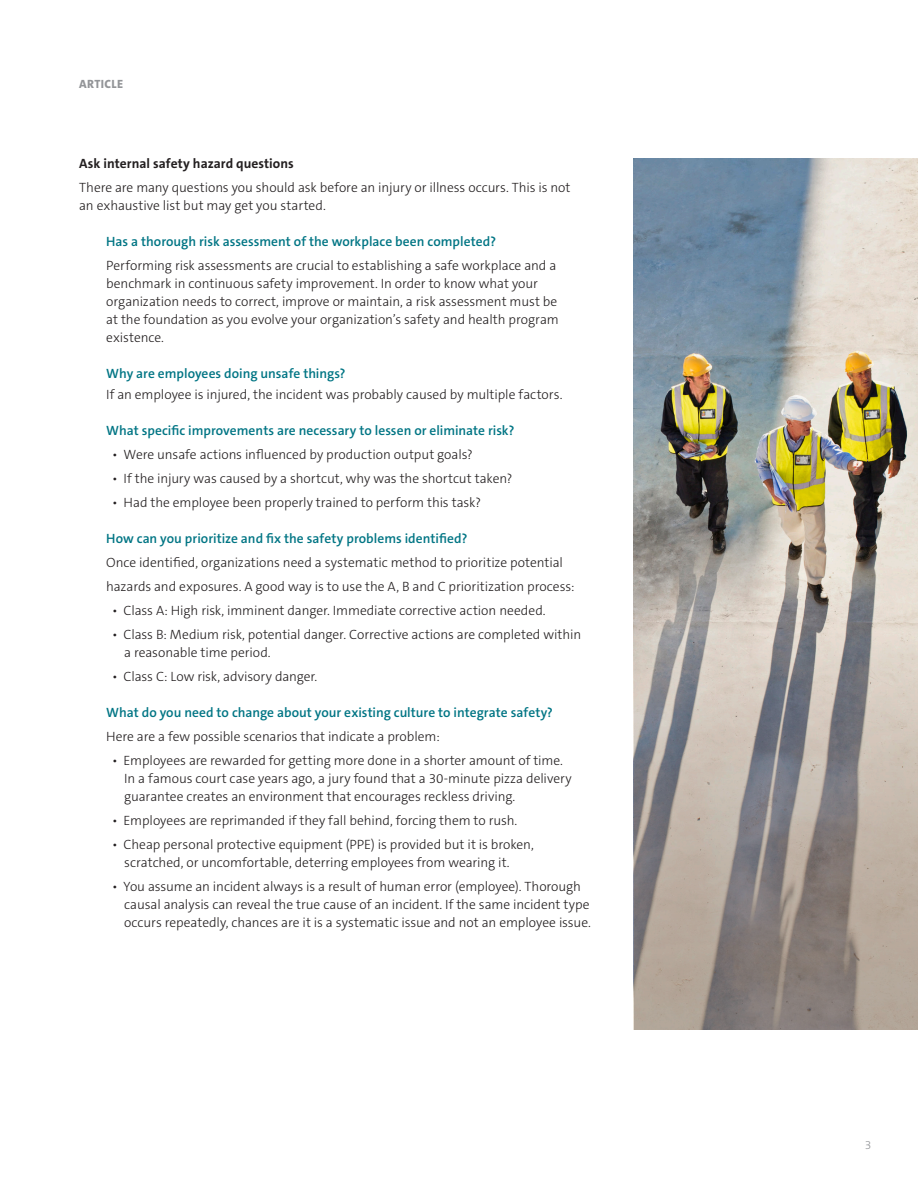
<style>
.page{position:relative;width:918px;height:1188px;background:#fff}
.page>*{position:absolute;margin:0;border:0;box-sizing:border-box;transform-origin:0 0}
.Body_Copy{font:300 13.5px/18px "The Sans C5";letter-spacing:-.005em;color:#231f20}
.Body_Copy-2{font:600 13.5px "The Sans C5";color:#007584}
.Body_Copy-3{font:700 13.5px "The Sans C5";letter-spacing:.005em;color:#231f20}
.Upper_Corner_Catagor{font:800 12px "The Sans C5";letter-spacing:.03em;color:#939598}
.Page_Numbers{font:300 12px "The Sans C5";color:#939598}
</style>
<div class="page">
<img style="left:634px;top:158px;width:284px;height:476px">
<svg style="left:634px;top:634px;width:284px;height:396px;background:#a39b96"></svg>
<p class="Upper_Corner_Catagor" style="left:79px;top:77px;width:46px">ARTICLE</p>
<p class="Body_Copy-3" style="left:79px;top:155px;width:216px">Ask internal safety hazard questions</p>
<p class="Body_Copy" style="left:79px;top:179px;width:493px">There are many questions you should ask before an injury or illness occurs. This is not an exhaustive list but may get you started.</p>
<p class="Body_Copy-2" style="left:106px;top:233px;width:391px">Has a thorough risk assessment of the workplace been completed?</p>
<p class="Body_Copy" style="left:106px;top:257px;width:452px">Performing risk assessments are crucial to establishing a safe workplace and a</p>
<p class="Body_Copy" style="left:106px;top:275px;width:454px">benchmark in continuous safety improvement. In order to know what your organization needs to correct, improve or maintain, a risk assessment must be at the foundation as you evolve your organization’s safety and health program existence.</p>
<p class="Body_Copy-2" style="left:106px;top:365px;width:241px">Why are employees doing unsafe things?</p>
<p class="Body_Copy" style="left:106px;top:386px;width:458px">If an employee is injured, the incident was probably caused by multiple factors.</p>
<p class="Body_Copy-2" style="left:106px;top:422px;width:410px">What specific improvements are necessary to lessen or eliminate risk?</p>
<p class="Body_Copy" style="left:112px;top:446px;width:362px">• Were unsafe actions influenced by production output goals?</p>
<p class="Body_Copy" style="left:112px;top:470px;width:402px">• If the injury was caused by a shortcut, why was the shortcut taken?</p>
<p class="Body_Copy" style="left:112px;top:494px;width:371px">• Had the employee been properly trained to perform this task?</p>
<p class="Body_Copy-2" style="left:106px;top:530px;width:363px">How can you prioritize and fix the safety problems identified?</p>
<p class="Body_Copy" style="left:106px;top:551px;width:470px;line-height:24px">Once identified, organizations need a systematic method to prioritize potential hazards and exposures. A good way is to use the A, B and C prioritization process:</p>
<p class="Body_Copy" style="left:112px;top:602px;width:435px">• Class A: High risk, imminent danger. Immediate corrective action needed.</p>
<p class="Body_Copy" style="left:112px;top:626px;width:471px">• Class B: Medium risk, potential danger. Corrective actions are completed within</p>
<p class="Body_Copy" style="left:124px;top:644px;width:148px">a reasonable time period.</p>
<p class="Body_Copy" style="left:112px;top:668px;width:207px">• Class C: Low risk, advisory danger.</p>
<p class="Body_Copy-2" style="left:106px;top:704px;width:448px">What do you need to change about your existing culture to integrate safety?</p>
<p class="Body_Copy" style="left:106px;top:728px;width:335px">Here are a few possible scenarios that indicate a problem:</p>
<p class="Body_Copy" style="left:124px;top:752px;width:449px;text-indent:-12px">• Employees are rewarded for getting more done in a shorter amount of time.<br>In a famous court case years ago, a jury found that a 30-minute pizza delivery guarantee creates an environment that encourages reckless driving.</p>
<p class="Body_Copy" style="left:112px;top:812px;width:407px">• Employees are reprimanded if they fall behind, forcing them to rush.</p>
<p class="Body_Copy" style="left:124px;top:836px;width:411px;text-indent:-12px">• Cheap personal protective equipment (PPE) is provided but it is broken, scratched, or uncomfortable, deterring employees from wearing it.</p>
<p class="Body_Copy" style="left:124px;top:878px;width:468px;text-indent:-12px">• You assume an incident always is a result of human error (employee). Thorough causal analysis can reveal the true cause of an incident. If the same incident type occurs repeatedly, chances are it is a systematic issue and not an employee issue.</p>
<p class="Page_Numbers" style="left:865px;top:1137px;width:8px">3</p>
</div>
